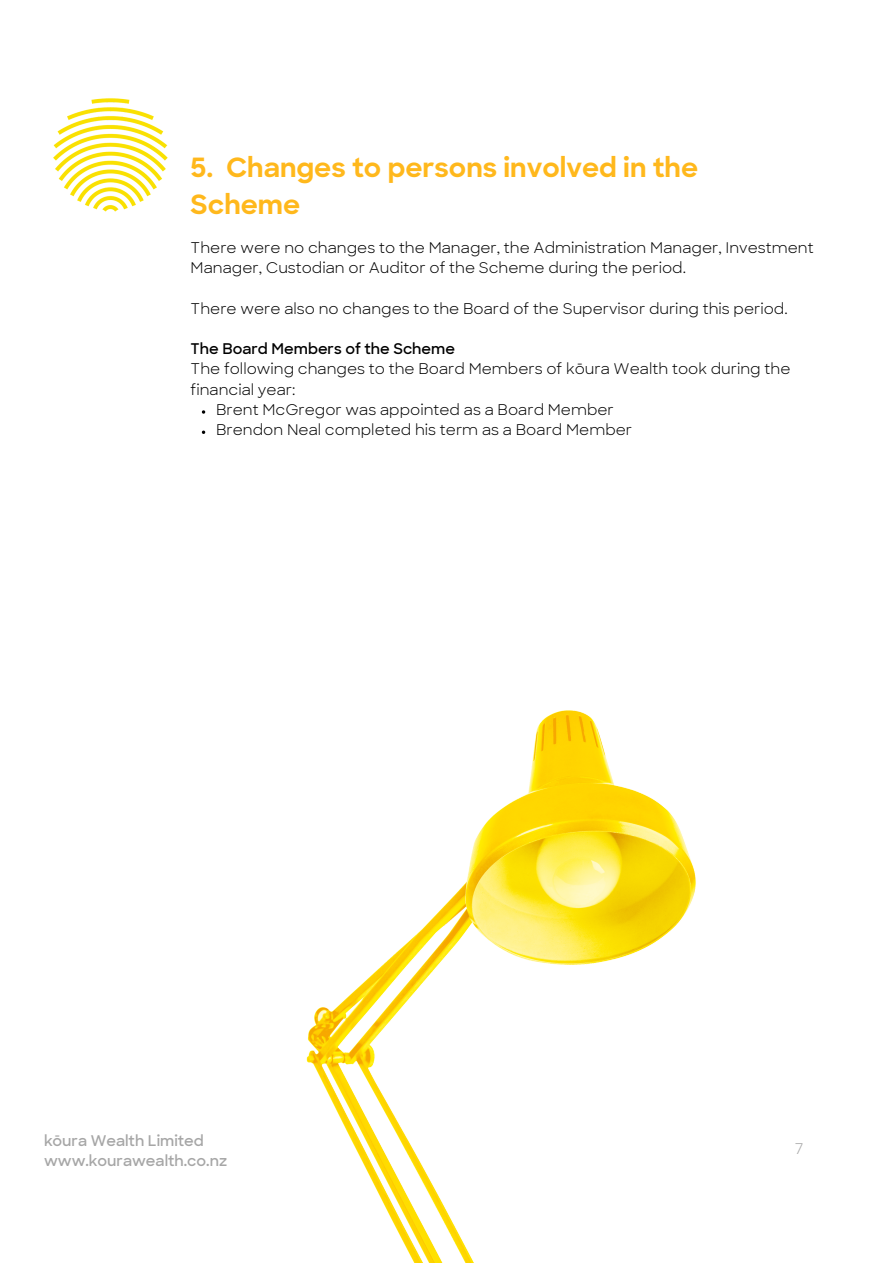
<style>
.page{position:relative;width:893px;height:1264px;background:#fff}
.page>*{position:absolute;margin:0;border:0;box-sizing:border-box;transform-origin:0 0}
.t1{font:700 27px/37.2px "Sharp Sans";color:#ffb81c}
.t2{font:15px/20.2px "Sharp Sans";color:#000}
.t3{font:600 15px/20.2px "Sharp Sans";color:#a6a6a6}
.t4{font:600 15px "Sharp Sans";color:#000}
.t5{font:15px "Sharp Sans";color:#a6a6a6}
</style>
<div class="page">
<img style="left:53px;top:98px;width:115px;height:114px">
<img style="left:306px;top:710px;width:390px;height:552px">
<svg style="left:202px;top:410px;width:3px;height:4px"></svg>
<svg style="left:202px;top:430px;width:3px;height:4px"></svg>
<h1 class="t1" style="left:191px;top:152px;width:509px">5. Changes to persons involved in the<br>Scheme</h1>
<p class="t2" style="left:191px;top:239px;width:624px">There were no changes to the Manager, the Administration Manager, Investment<br>Manager, Custodian or Auditor of the Scheme during the period.</p>
<p class="t2" style="left:191px;top:300px;width:598px">There were also no changes to the Board of the Supervisor during this period.</p>
<p class="t4" style="left:191px;top:343px;width:266px">The Board Members of the Scheme</p>
<p class="t2" style="left:191px;top:360px;width:601px">The following changes to the Board Members of kōura Wealth took during the financial year:</p>
<p class="t2" style="left:216px;top:401px;width:417px">Brent McGregor was appointed as a Board Member<br>Brendon Neal completed his term as a Board Member</p>
<p class="t3" style="left:44px;top:1132px;width:184px">kōura Wealth Limited www.kourawealth.co.nz</p>
<p class="t5" style="left:794px;top:1142px;width:10px">7</p>
</div>
